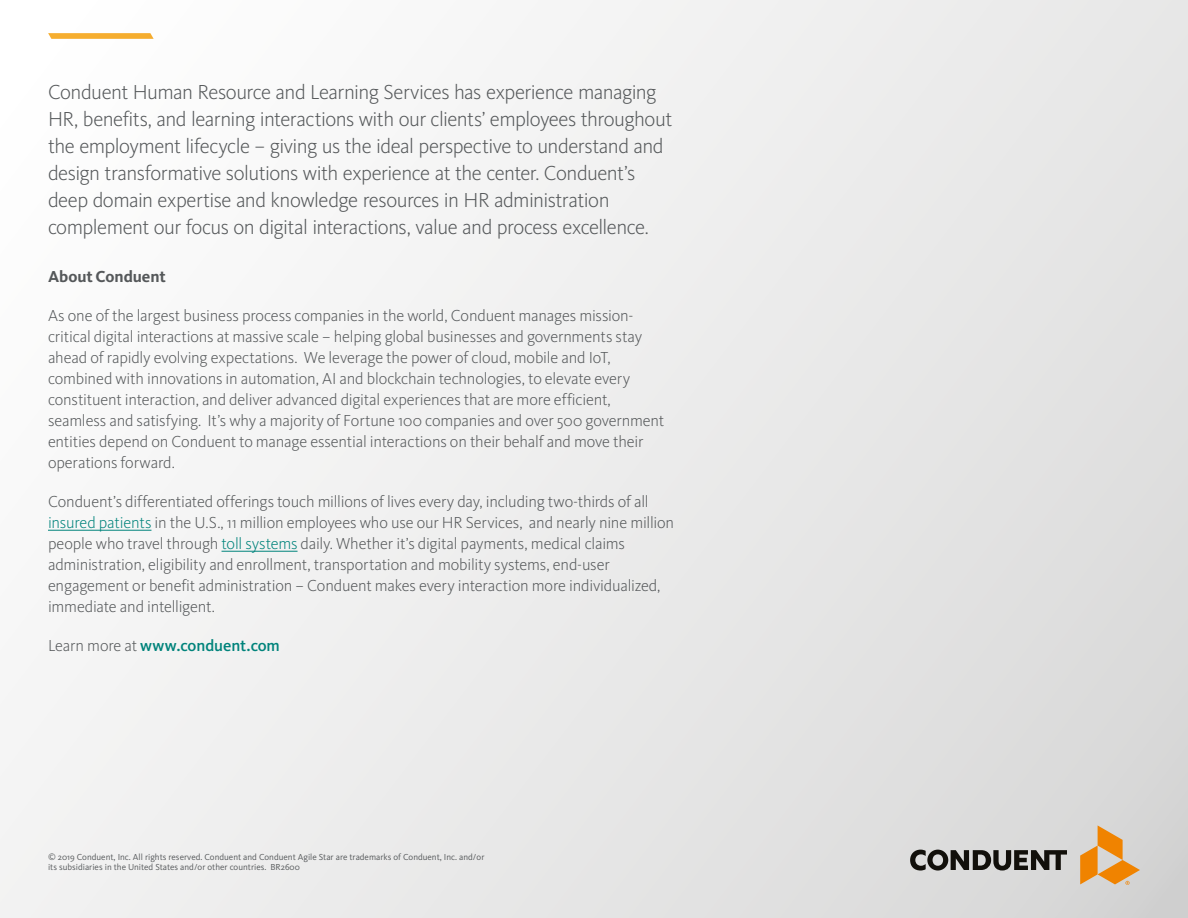
<style>
.page{position:relative;width:1188px;height:918px;background:#fff}
.page>*{position:absolute;margin:0;border:0;box-sizing:border-box;transform-origin:0 0}
.t1{font:300 21px/27px "Kievit Pro";letter-spacing:-.03em;color:#55585a}
.t2{font:300 16.5px/21px "Kievit Pro";letter-spacing:-.01em;color:#55585a}
.t3{font:500 16.5px "Kievit Pro";letter-spacing:-.005em;color:#00837b}
.t4{font:700 16.5px "Kievit Pro";color:#55585a}
.t5{font:9px/10.5px "Kievit Pro";color:#55585a}
.s1{color:#00837b}
.s2{font-weight:300;color:#55585a}
</style>
<div class="page">
<div style="left:0;top:0;width:1188px;height:918px;background:linear-gradient(to right,#fafafa,#dfdfdf)"></div>
<svg style="left:910px;top:850px;width:157px;height:21px;background:#6c6b68"></svg>
<svg style="left:1080px;top:825px;width:60px;height:60px;background:#e0b37b"></svg>
<hr style="left:48px;top:530px;width:103px;height:1px;background:#00837b">
<hr style="left:222px;top:551px;width:76px;height:1px;background:#00837b">
<p class="t1" style="left:48px;top:78px;width:626px">Conduent Human Resource and Learning Services has experience managing HR, benefits, and learning interactions with our clients’ employees throughout the employment lifecycle – giving us the ideal perspective to understand and design transformative solutions with experience at the center. Conduent’s deep domain expertise and knowledge resources in HR administration complement our focus on digital interactions, value and process excellence.</p>
<p class="t4" style="left:48px;top:267px;width:119px">About Conduent</p>
<p class="t2" style="left:48px;top:305px;width:618px">As one of the largest business process companies in the world, Conduent manages mission&shy;critical digital interactions at massive scale – helping global businesses and governments stay ahead of rapidly evolving expectations. We leverage the power of cloud, mobile and IoT, combined with innovations in automation, AI and blockchain technologies, to elevate every constituent interaction, and deliver advanced digital experiences that are more efficient, seamless and satisfying. It’s why a majority of Fortune 100 companies and over 500 government entities depend on Conduent to manage essential interactions on their behalf and move their operations forward.</p>
<p class="t2" style="left:48px;top:491px;width:628px">Conduent’s differentiated offerings touch millions of lives every day, including two-thirds of all <span class="s1">insured patients</span> in the U.S., 11 million employees who use our HR Services, and nearly nine million people who travel through <span class="s1">toll systems</span> daily. Whether it’s digital payments, medical claims administration, eligibility and enrollment, transportation and mobility systems, end-user engagement or benefit administration – Conduent makes every interaction more individualized, immediate and intelligent.</p>
<p class="t3" style="left:48px;top:636px;width:233px"><span class="s2">Learn more at</span> www.conduent.com</p>
<p class="t5" style="left:48px;top:851px;width:438px">© 2019 Conduent, Inc. All rights reserved. Conduent and Conduent Agile Star are trademarks of Conduent, Inc. and/or its subsidiaries in the United States and/or other countries. BR2600</p>
</div>
